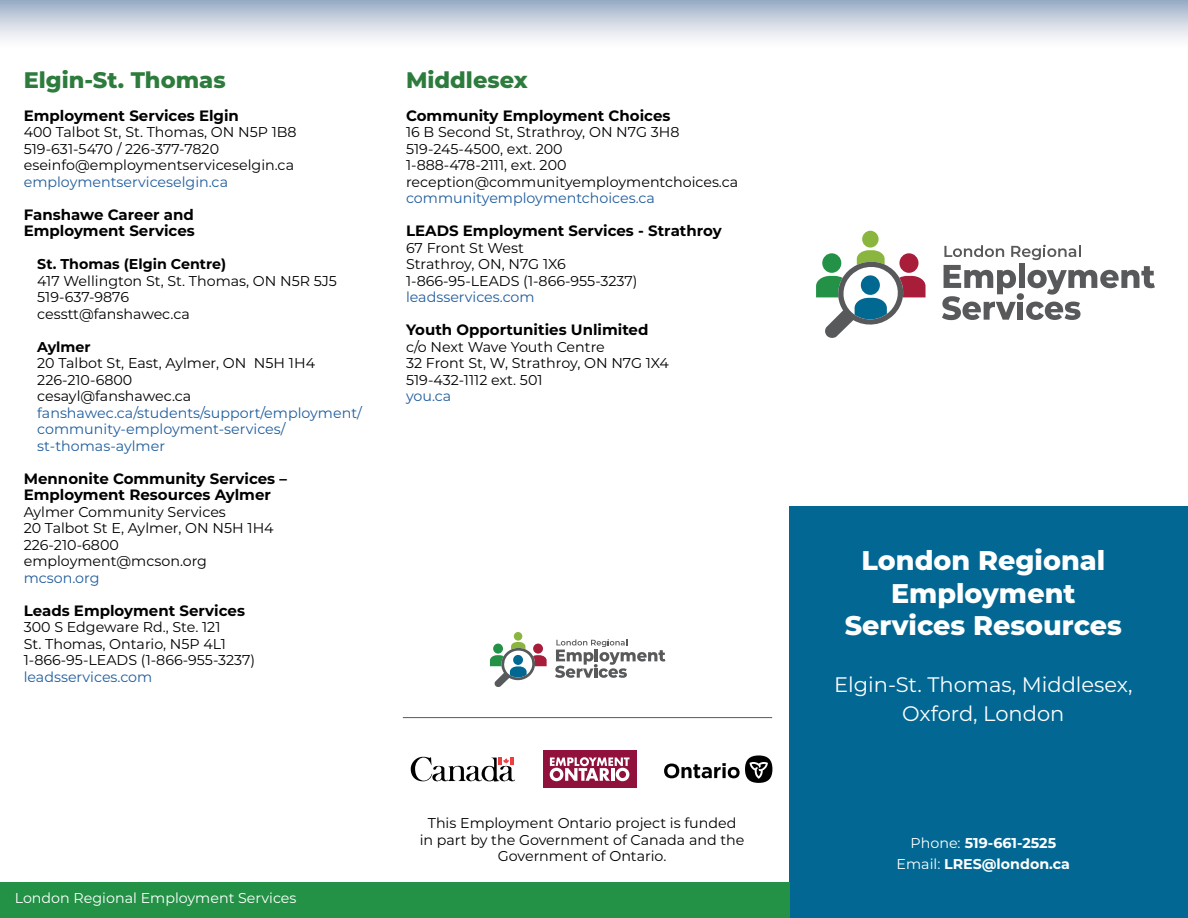
<style>
.page{position:relative;width:1188px;height:918px;background:#fff}
.page>*{position:absolute;margin:0;border:0;box-sizing:border-box;transform-origin:0 0}
.Title__H1{font:800 27px/32.4px "Montserrat";color:#fff;text-align:center}
.Title__H1-2{font:800 22.5px "Montserrat";color:#2d7c3d}
.Paragraph_Body__P{font:21px/28.5px "Montserrat";color:#fff;text-align:center}
.Heading__H2{font:700 15px/16.5px "Montserrat";color:#000}
.Paragraph_Body__P-2{font:14.25px/16.5px "Montserrat";color:#000}
.Paragraph_Body__P-3{font:14.25px/16.5px "Montserrat";color:#215e9e}
.Paragraph_Body__P-4{font:700 14.25px "Montserrat";color:#fff}
.Paragraph_Body__P-5{font:14.25px "Montserrat";color:#fff}
.Paragraph_Body__P-6{font:700 14.25px "Montserrat";color:#000}
.s1{color:#215e9e}
.s2{font-weight:400}
</style>
<div class="page">
<div style="left:0;top:0;width:1188px;height:54px;background:linear-gradient(to bottom,#a0b1c8,#fff)"></div>
<svg style="left:942px;top:245px;width:213px;height:75px"></svg>
<div style="left:862px;top:231px;width:17px;height:17px;background:#8ab63f;border-radius:50%"></div>
<svg style="left:816px;top:250px;width:110px;height:88px"></svg>
<div style="left:789px;top:507px;width:399px;height:411px;background:#026893"></div>
<svg style="left:555px;top:639px;width:110px;height:39px"></svg>
<div style="left:514px;top:632px;width:8px;height:9px;background:#8ab63f;border-radius:50%"></div>
<svg style="left:490px;top:642px;width:57px;height:45px"></svg>
<div style="left:0;top:882px;width:789px;height:36px;background:#239246"></div>
<hr style="left:403px;top:717px;width:369px;height:1px;background:#585a5b">
<div style="left:543px;top:750px;width:94px;height:38px;background:#8f113c"></div>
<svg style="left:550px;top:757px;width:79px;height:24px"></svg>
<svg style="left:411px;top:756px;width:104px;height:26px"></svg>
<svg style="left:664px;top:763px;width:76px;height:15px"></svg>
<div style="left:745px;top:755px;width:27px;height:28px;background:#000;border-radius:50%"></div>
<svg style="left:750px;top:762px;width:18px;height:17px"></svg>
<h1 class="Title__H1-2" style="left:24px;top:63px;width:204px">Elgin-St. Thomas</h1>
<h2 class="Heading__H2" style="left:24px;top:106px;width:217px">Employment Services Elgin</h2>
<p class="Paragraph_Body__P-2" style="left:24px;top:123px;width:274px">400 Talbot St, St. Thomas, ON N5P 1B8</p>
<p class="Paragraph_Body__P-2" style="left:24px;top:140px;width:197px">519-631-5470 / 226-377-7820</p>
<p class="Paragraph_Body__P-2" style="left:24px;top:156px;width:272px">eseinfo@employmentserviceselgin.ca <span class="s1">employmentserviceselgin.ca</span></p>
<h2 class="Heading__H2" style="left:24px;top:205px;width:173px">Fanshawe Career and<br>Employment Services</h2>
<p class="Paragraph_Body__P-6" style="left:37px;top:254px;width:191px">St. Thomas (Elgin Centre)</p>
<p class="Paragraph_Body__P-2" style="left:37px;top:272px;width:301px">417 Wellington St, St. Thomas, ON N5R 5J5</p>
<p class="Paragraph_Body__P-2" style="left:37px;top:288px;width:93px">519-637-9876</p>
<p class="Paragraph_Body__P-2" style="left:37px;top:305px;width:154px">cesstt@fanshawec.ca</p>
<p class="Paragraph_Body__P-6" style="left:37px;top:336px;width:55px">Aylmer</p>
<p class="Paragraph_Body__P-2" style="left:37px;top:354px;width:279px">20 Talbot St, East, Aylmer, ON N5H 1H4</p>
<p class="Paragraph_Body__P-2" style="left:37px;top:371px;width:97px">226-210-6800</p>
<p class="Paragraph_Body__P-2" style="left:37px;top:387px;width:156px">cesayl@fanshawec.ca</p>
<p class="Paragraph_Body__P-3" style="left:37px;top:404px;width:326px">fanshawec.ca/students/support/employment/ community-employment-services/ st-thomas-aylmer</p>
<h2 class="Heading__H2" style="left:24px;top:469px;width:265px">Mennonite Community Services –<br>Employment Resources Aylmer</h2>
<p class="Paragraph_Body__P-2" style="left:24px;top:503px;width:204px">Aylmer Community Services</p>
<p class="Paragraph_Body__P-2" style="left:24px;top:519px;width:251px">20 Talbot St E, Aylmer, ON N5H 1H4</p>
<p class="Paragraph_Body__P-2" style="left:24px;top:536px;width:97px">226-210-6800</p>
<p class="Paragraph_Body__P-2" style="left:24px;top:552px;width:185px">employment@mcson.org</p>
<p class="Paragraph_Body__P-3" style="left:24px;top:569px;width:77px">mcson.org</p>
<h2 class="Heading__H2" style="left:24px;top:601px;width:223px">Leads Employment Services</h2>
<p class="Paragraph_Body__P-2" style="left:24px;top:618px;width:198px">300 S Edgeware Rd., Ste. 121</p>
<p class="Paragraph_Body__P-2" style="left:24px;top:635px;width:204px">St. Thomas, Ontario, N5P 4L1</p>
<p class="Paragraph_Body__P-2" style="left:24px;top:651px;width:233px">1-866-95-LEADS (1-866-955-3237)</p>
<p class="Paragraph_Body__P-3" style="left:24px;top:668px;width:130px">leadsservices.com</p>
<h1 class="Title__H1-2" style="left:406px;top:63px;width:123px">Middlesex</h1>
<h2 class="Heading__H2" style="left:406px;top:106px;width:266px">Community Employment Choices</h2>
<p class="Paragraph_Body__P-2" style="left:406px;top:123px;width:275px">16 B Second St, Strathroy, ON N7G 3H8</p>
<p class="Paragraph_Body__P-2" style="left:406px;top:140px;width:158px">519-245-4500, ext. 200</p>
<p class="Paragraph_Body__P-2" style="left:406px;top:156px;width:162px">1-888-478-2111, ext. 200</p>
<p class="Paragraph_Body__P-2" style="left:406px;top:173px;width:334px">reception@communityemploymentchoices.ca</p>
<p class="Paragraph_Body__P-3" style="left:406px;top:189px;width:250px">communityemploymentchoices.ca</p>
<h2 class="Heading__H2" style="left:406px;top:222px;width:317px">LEADS Employment Services - Strathroy</h2>
<p class="Paragraph_Body__P-2" style="left:406px;top:239px;width:119px">67 Front St West</p>
<p class="Paragraph_Body__P-2" style="left:406px;top:255px;width:161px">Strathroy, ON, N7G 1X6</p>
<p class="Paragraph_Body__P-2" style="left:406px;top:272px;width:233px">1-866-95-LEADS (1-866-955-3237)</p>
<p class="Paragraph_Body__P-3" style="left:406px;top:288px;width:130px">leadsservices.com</p>
<h2 class="Heading__H2" style="left:406px;top:321px;width:244px">Youth Opportunities Unlimited</h2>
<p class="Paragraph_Body__P-2" style="left:406px;top:338px;width:200px">c/o Next Wave Youth Centre</p>
<p class="Paragraph_Body__P-2" style="left:406px;top:354px;width:264px">32 Front St, W, Strathroy, ON N7G 1X4</p>
<p class="Paragraph_Body__P-2" style="left:406px;top:371px;width:138px">519-432-1112 ext. 501</p>
<p class="Paragraph_Body__P-3" style="left:406px;top:387px;width:47px">you.ca</p>
<p class="Paragraph_Body__P-5" style="left:15px;top:889px;width:283px">London Regional Employment Services</p>
<p class="Paragraph_Body__P-2" style="left:420px;top:814px;width:326px;text-align:center">This Employment Ontario project is funded in part by the Government of Canada and the<br>Government of Ontario.</p>
<h1 class="Title__H1" style="left:845px;top:543px;width:279px">London Regional<br>Employment<br>Services Resources</h1>
<p class="Paragraph_Body__P" style="left:834px;top:670px;width:300px">Elgin-St. Thomas, Middlesex,<br>Oxford, London</p>
<p class="Paragraph_Body__P-4" style="left:911px;top:832px;width:147px"><span class="s2">Phone:</span> 519-661-2525</p>
<p class="Paragraph_Body__P-4" style="left:897px;top:853px;width:175px"><span class="s2">Email:</span> LRES@london.ca</p>
</div>
